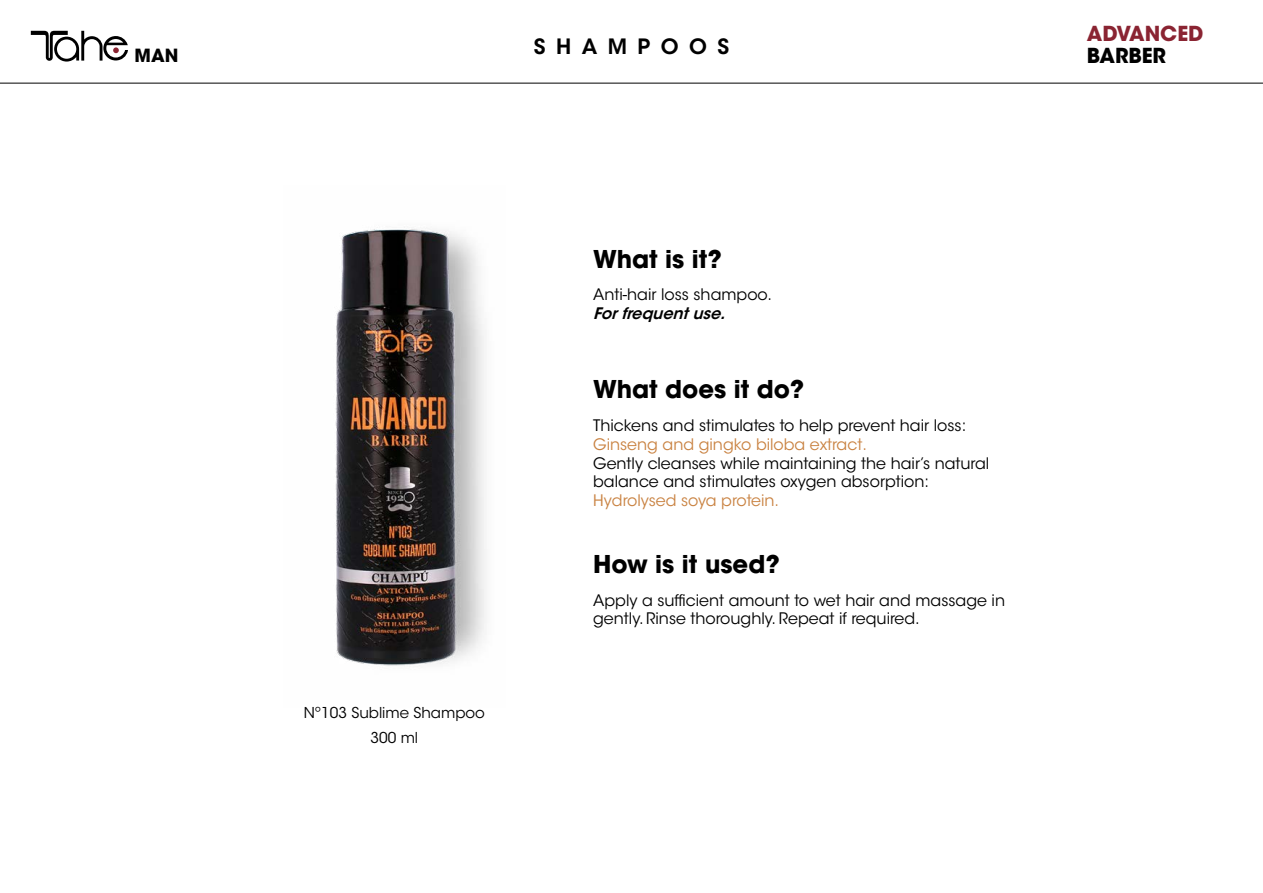
<style>
.page{position:relative;width:1263px;height:893px;background:#fff}
.page>*{position:absolute;margin:0;border:0;box-sizing:border-box;transform-origin:0 0}
.t1{font:700 24.3px "ITC Avant Garde Std";color:#000}
.t2{font:600 21px "ITC Avant Garde Std";letter-spacing:.5em;color:#000}
.t3{font:700 20.55px "ITC Avant Garde Std";color:#8a2432}
.t4{font:700 20.55px "ITC Avant Garde Std";color:#000}
.t5{font:700 18px "ITC Avant Garde Std";color:#000}
.t6{font:15.75px/18.9px "ITC Avant Garde Std";color:#000}
.t7{font:15.75px "ITC Avant Garde Std";color:#c98241}
.t8{font:italic 600 15.75px "ITC Avant Garde Std";color:#000}
.t9{font:14.85px/24.9px "ITC Avant Garde Std";color:#000;text-align:center}
</style>
<div class="page">
<hr style="left:0;top:83px;width:1263px;height:1px;background:#000">
<svg style="left:31px;top:31px;width:97px;height:31px"></svg>
<img style="left:335px;top:227px;width:151px;height:439px">
<p class="t5" style="left:134px;top:43px;width:45px">MAN</p>
<h2 class="t2" style="left:534px;top:33px;width:197px">SHAMPOOS</h2>
<p class="t9" style="left:304px;top:700px;width:183px">Nº103 Sublime Shampoo<br>300 ml</p>
<h1 class="t1" style="left:593px;top:243px;width:130px">What is it?</h1>
<p class="t6" style="left:593px;top:285px;width:180px">Anti-hair loss shampoo.</p>
<p class="t8" style="left:593px;top:303px;width:138px">Forfrequentuse.</p>
<h1 class="t1" style="left:593px;top:373px;width:213px">What does it do?</h1>
<p class="t6" style="left:593px;top:416px;width:375px">Thickens and stimulates to help prevent hair loss:</p>
<p class="t7" style="left:593px;top:434px;width:275px">Ginseng and gingko biloba extract.</p>
<p class="t6" style="left:593px;top:454px;width:398px">Gently cleanses while maintaining the hair’s natural balance and stimulates oxygen absorption:</p>
<p class="t7" style="left:593px;top:491px;width:187px">Hydrolysed soya protein.</p>
<h1 class="t1" style="left:593px;top:548px;width:188px">How is it used?</h1>
<p class="t6" style="left:593px;top:591px;width:413px">Apply a sufficient amount to wet hair and massage in gently. Rinse thoroughly. Repeat if required.</p>
<h3 class="t3" style="left:1087px;top:20px;width:118px">ADVANCED</h3>
<h3 class="t4" style="left:1087px;top:42px;width:81px">BARBER</h3>
</div>
